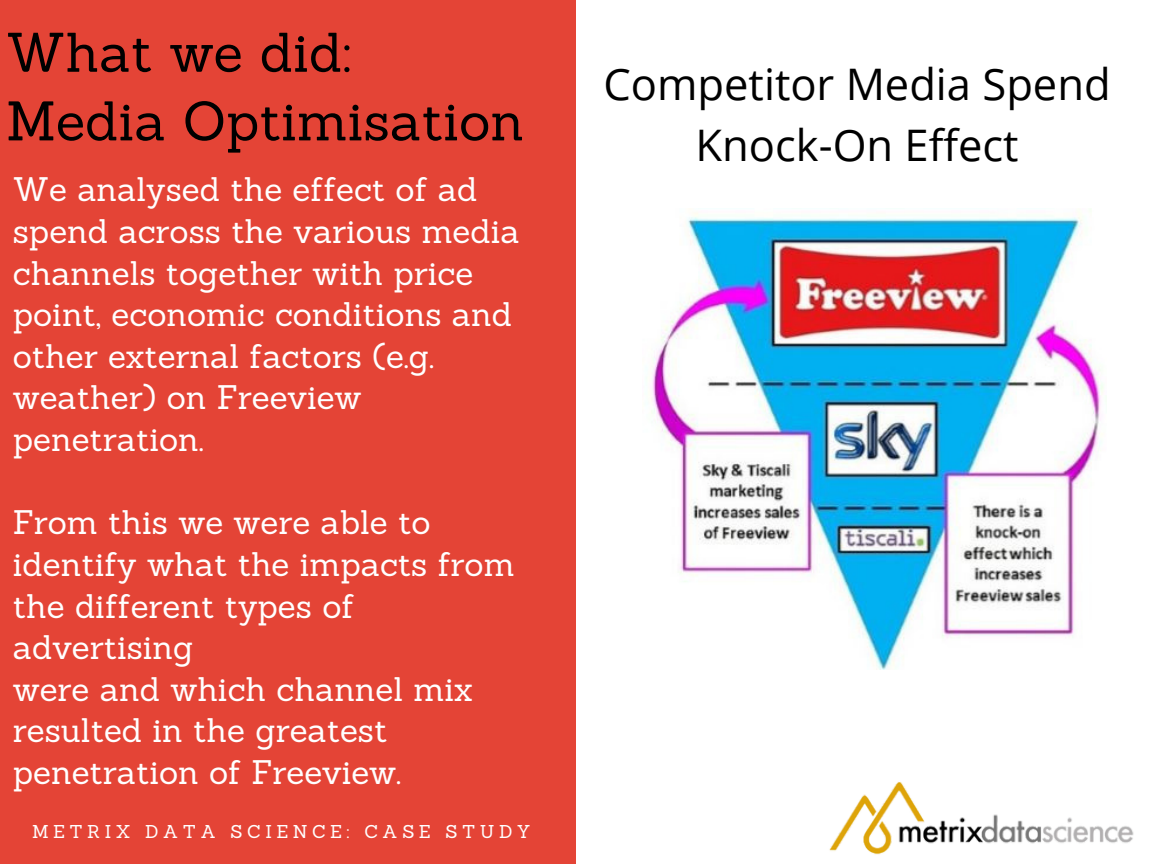
<style>
.page{position:relative;width:1152px;height:864px;background:#e44436}
.page>*{position:absolute;margin:0;border:0;box-sizing:border-box;transform-origin:0 0}
.t1{font:54.3px "Sanchez";color:#000}
.t2{font:43.5px "Open Sans";color:#000}
.t3{font:33.15px/41.7px "Sanchez";color:#fff}
.t4{font:18.15px "Sanchez";letter-spacing:.25em;color:#fff}
</style>
<div class="page">
<div style="left:576px;top:0;width:576px;height:864px;background:#fff"></div>
<img style="left:651px;top:212px;width:453px;height:458px">
<img style="left:829px;top:781px;width:305px;height:74px">
<p class="t1" style="left:6px;top:17px;width:347px">What we did:</p>
<p class="t1" style="left:6px;top:86px;width:520px">Media Optimisation</p>
<p class="t3" style="left:13px;top:168px;width:466px">We analysed the effect of ad</p>
<p class="t3" style="left:13px;top:210px;width:508px">spend across the various media</p>
<p class="t3" style="left:13px;top:252px;width:462px">channels together with price</p>
<p class="t3" style="left:13px;top:293px;width:501px">point, economic conditions and</p>
<p class="t3" style="left:13px;top:335px;width:423px">other external factors (e.g.</p>
<p class="t3" style="left:13px;top:377px;width:350px">weather) on Freeview</p>
<p class="t3" style="left:13px;top:418px;width:192px">penetration.</p>
<p class="t3" style="left:13px;top:501px;width:419px">From this we were able to</p>
<p class="t3" style="left:13px;top:543px;width:503px">identify what the impacts from</p>
<p class="t3" style="left:13px;top:585px;width:343px">the different types of advertising</p>
<p class="t3" style="left:13px;top:668px;width:461px">were and which channel mix</p>
<p class="t3" style="left:13px;top:710px;width:376px">resulted in the greatest</p>
<p class="t3" style="left:13px;top:751px;width:390px">penetration of Freeview.</p>
<p class="t4" style="left:32px;top:820px;width:500px">METRIX DATA SCIENCE: CASE STUDY</p>
<p class="t2" style="left:603px;top:54px;width:509px">Competitor Media Spend</p>
<p class="t2" style="left:696px;top:114px;width:325px">Knock-On Effect</p>
</div>
